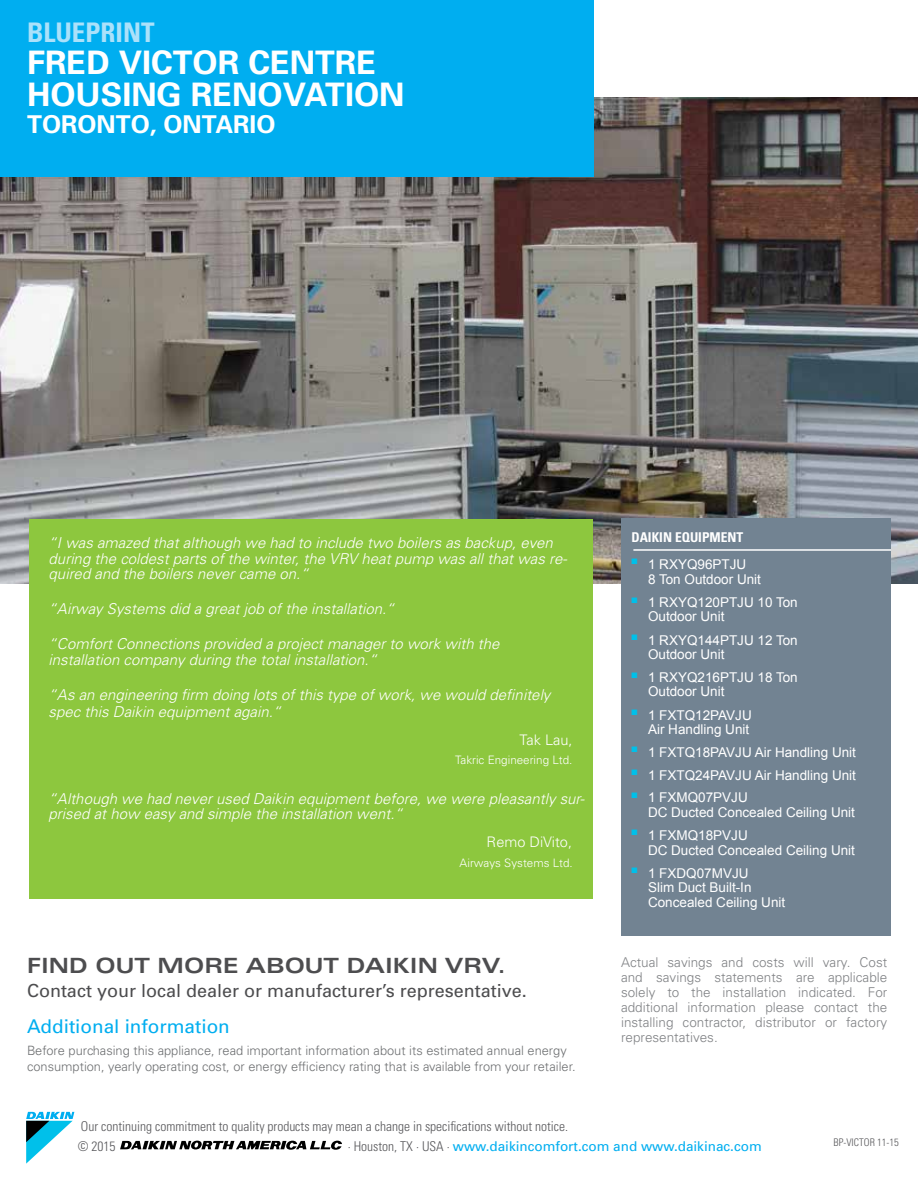
<style>
.page{position:relative;width:918px;height:1188px;background:#fff}
.page>*{position:absolute;margin:0;border:0;box-sizing:border-box;transform-origin:0 0}
.t1{font:700 32.4px/31.5px "Univers";color:#fff}
.t2{font:700 condensed 27px "Univers";color:#abe1fa}
.t3{font:700 24.6px "Univers";color:#fff}
.t4{font:700 expanded 21px "Univers";color:#4d4d4f}
.t5{font:18.9px "Univers";color:#00aef0}
.t6{font:18px "Univers";color:#4d4d4f}
.t7{font:italic 300 15px/15.6px "Univers";color:#fff}
.t8{font:300 14.55px "Univers";color:#fff}
.t9{font:13.5px/14.2px "Arial";color:#fff}
.t10{font:300 13.5px/15.1px "Univers";color:#808285;text-align:justify}
.t11{font:300 condensed 13.5px "Univers";color:#58585b}
.t12{font:13.5px "Univers";color:#00aef0}
.t13{font:700 condensed 13.5px "Univers";color:#fff}
.t14{font:300 12.9px/15.6px "Univers LT Std";color:#6d6f71}
.t15{font:300 11.7px "Univers";color:#fff}
.t16{font:300 condensed 10.5px "Univers";color:#58585b}
.s1{font-weight:300;font-stretch:condensed;color:#58585b}
</style>
<div class="page">
<svg style="left:26px;top:1112px;width:48px;height:52px"></svg>
<svg style="left:120px;top:1141px;width:222px;height:9px"></svg>
<img style="left:0;top:97px;width:918px;height:487px">
<div style="left:0;top:0;width:594px;height:177px;background:#00aef0"></div>
<div style="left:621px;top:518px;width:270px;height:418px;background:#728392"></div>
<hr style="left:633px;top:549px;width:258px;height:2px;background:#fff">
<div style="left:29px;top:519px;width:564px;height:380px;background:#8dc73e"></div>
<h2 class="t2" style="left:27px;top:16px;width:129px">BLUEPRINT</h2>
<h1 class="t1" style="left:27px;top:46px;width:379px">FRED VICTOR CENTRE<br>HOUSING RENOVATION</h1>
<h3 class="t3" style="left:27px;top:108px;width:250px">TORONTO, ONTARIO</h3>
<p class="t7" style="left:49px;top:535px;width:520px">“I was amazed that although we had to include two boilers as backup, even during the coldest parts of the winter, the VRV heat pump was all that was re&shy;quired and the boilers never came on.“</p>
<p class="t7" style="left:49px;top:600px;width:347px">“Airway Systems did a great job of the installation.“</p>
<p class="t7" style="left:49px;top:636px;width:452px">“Comfort Connections provided a project manager to work with the installation company during the total installation.“</p>
<p class="t7" style="left:49px;top:686px;width:503px;line-height:17.1px">“As an engineering firm doing lots of this type of work, we would definitely spec this Daikin equipment again.“</p>
<p class="t8" style="left:520px;top:731px;width:54px">Tak Lau,</p>
<p class="t15" style="left:455px;top:753px;width:119px">Takric Engineering Ltd.</p>
<p class="t7" style="left:49px;top:790px;width:538px">“Although we had never used Daikin equipment before, we were pleasantly sur&shy;prised at how easy and simple the installation went.“</p>
<p class="t8" style="left:487px;top:834px;width:87px">Remo DiVito,</p>
<p class="t15" style="left:460px;top:855px;width:115px">Airways Systems Ltd.</p>
<h3 class="t4" style="left:27px;top:954px;width:480px">FIND OUT MORE ABOUT DAIKIN VRV.</h3>
<p class="t6" style="left:27px;top:980px;width:501px">Contact your local dealer or manufacturer’s representative.</p>
<p class="t5" style="left:27px;top:1014px;width:204px">Additional information</p>
<p class="t14" style="left:27px;top:1043px;width:550px">Before purchasing this appliance, read important information about its estimated annual energy consumption, yearly operating cost, or energy efficiency rating that is available from your retailer.</p>
<p class="t11" style="left:81px;top:1118px;width:489px">Our continuing commitment to quality products may mean a change in specifications without notice.</p>
<p class="t13" style="left:632px;top:529px;width:113px">DAIKIN EQUIPMENT</p>
<p class="t9" style="left:648px;top:557px;width:115px;line-height:15px;text-indent:-17px"><sup>■</sup> 1 RXYQ96PTJU<br>8 Ton Outdoor Unit</p>
<p class="t9" style="left:648px;top:595px;width:151px;text-indent:-17px"><sup>■</sup> 1 RXYQ120PTJU 10 Ton<br>Outdoor Unit</p>
<p class="t9" style="left:648px;top:633px;width:151px;text-indent:-17px"><sup>■</sup> 1 RXYQ144PTJU 12 Ton<br>Outdoor Unit</p>
<p class="t9" style="left:648px;top:670px;width:151px;text-indent:-17px"><sup>■</sup> 1 RXYQ216PTJU 18 Ton<br>Outdoor Unit</p>
<p class="t9" style="left:632px;top:708px;width:122px;text-align:right"><sup>■</sup> 1 FXTQ12PAVJU<br>Air Handling Unit</p>
<p class="t9" style="left:632px;top:745px;width:226px"><sup>■</sup> 1 FXTQ18PAVJU Air Handling Unit</p>
<p class="t9" style="left:632px;top:768px;width:226px"><sup>■</sup> 1 FXTQ24PAVJU Air Handling Unit</p>
<p class="t9" style="left:648px;top:790px;width:209px;line-height:15px;text-indent:-17px"><sup>■</sup> 1 FXMQ07PVJU<br>DC Ducted Concealed Ceiling Unit</p>
<p class="t9" style="left:648px;top:827px;width:209px;line-height:15px;text-indent:-17px"><sup>■</sup> 1 FXMQ18PVJU<br>DC Ducted Concealed Ceiling Unit</p>
<p class="t9" style="left:648px;top:866px;width:139px;line-height:14.7px;text-indent:-17px"><sup>■</sup> 1 FXDQ07MVJU<br>Slim Duct Built-In<br>Concealed Ceiling Unit</p>
<p class="t10" style="left:621px;top:954px;width:268px">Actual savings and costs will vary. Cost and savings statements are applicable solely to the installation indicated. For additional information please contact the installing contractor, distributor or factory representatives.</p>
<p class="t11" style="left:78px;top:1138px;width:39px">© 2015</p>
<p class="t12" style="left:348px;top:1137px;width:415px"><span class="s1">· Houston, TX · USA ·</span> www.daikincomfort.com and www.daikinac.com</p>
<p class="t16" style="left:834px;top:1136px;width:67px">BP-VICTOR 11-15</p>
</div>
